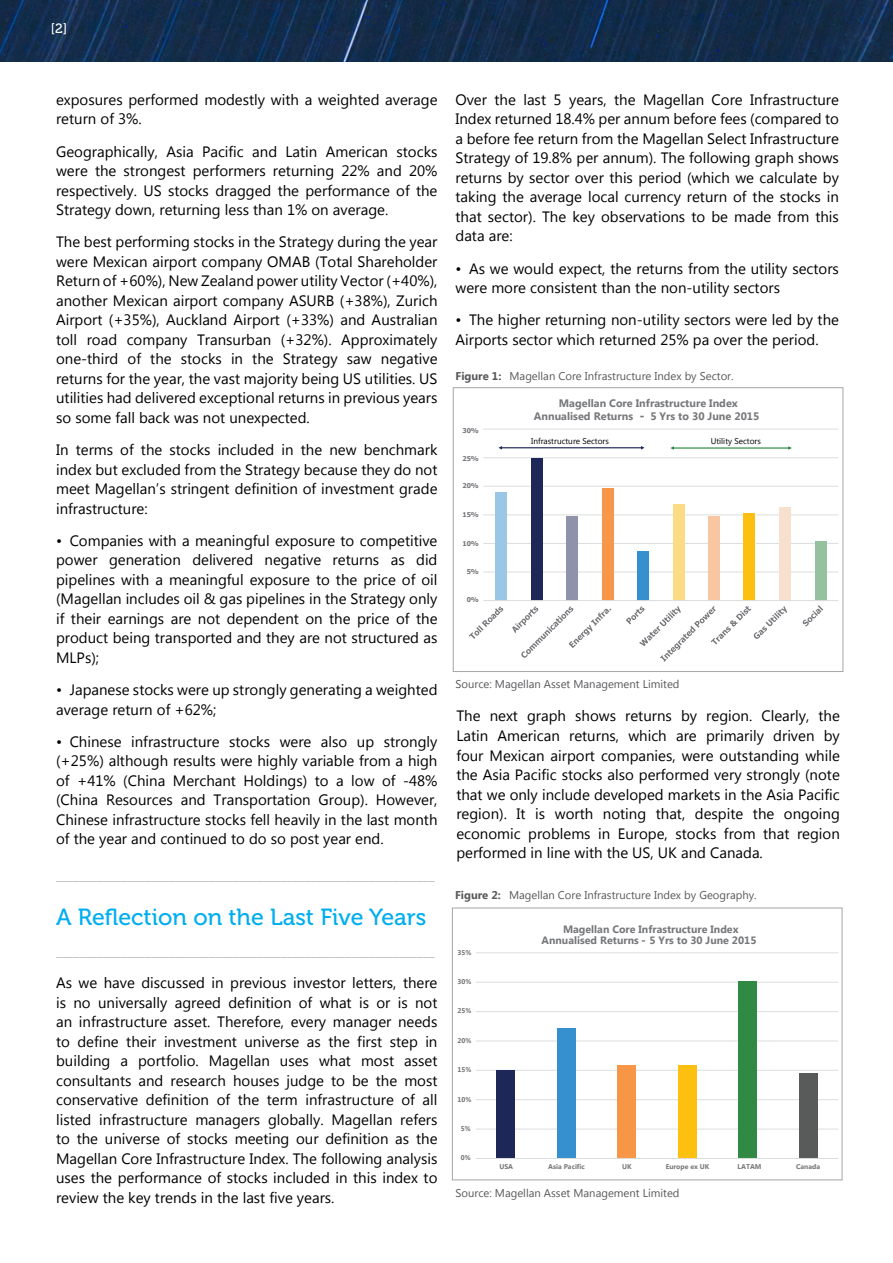
<style>
.page{position:relative;width:893px;height:1263px;background:#fff}
.page>*{position:absolute;margin:0;border:0;box-sizing:border-box;transform-origin:0 0}
.t1{font:23.25px "Museo 500";color:#00aeef}
.Body_Copy{font:15px/19.5px "Microsoft New Tai Lue";color:#000;text-align:justify}
.t2{font:14.25px "Microsoft New Tai Lue";color:#bcbec0}
.t3{font:13.5px "Museo 500";color:#fff}
.t4{font:11.25px "Microsoft New Tai Lue";color:#58595b}
.t5{font:700 10.8px/13px "Microsoft New Tai Lue";color:#77787b;text-align:center}
.t6{font:700 10.65px/11.6px "Microsoft New Tai Lue";color:#77787b;text-align:center}
.t7{font:8.25px "Microsoft New Tai Lue";color:#000}
.t8{font:700 6.9px "Microsoft New Tai Lue";color:#77787b}
.t9{font:700 6.6px "Tahoma";color:#77787b}
.s1{font-weight:700}
.s2{font-family:"Tahoma"}
.s3{font-family:"Tahoma";font-size:9.6px}
</style>
<div class="page">
<img style="left:0;top:0;width:846px;height:62px">
<img style="left:846px;top:0;width:47px;height:62px">
<hr style="left:476px;top:1129px;width:362px;height:1px;background:#dcddde">
<hr style="left:476px;top:1099px;width:362px;height:1px;background:#dcddde">
<hr style="left:476px;top:1070px;width:362px;height:1px;background:#dcddde">
<hr style="left:476px;top:1041px;width:362px;height:1px;background:#dcddde">
<hr style="left:476px;top:1011px;width:362px;height:1px;background:#dcddde">
<hr style="left:476px;top:982px;width:362px;height:1px;background:#dcddde">
<hr style="left:476px;top:952px;width:362px;height:1px;background:#dcddde">
<div style="left:496px;top:1070px;width:19px;height:88px;background:#1d2758"></div>
<div style="left:557px;top:1028px;width:19px;height:130px;background:#368fce"></div>
<div style="left:617px;top:1065px;width:19px;height:93px;background:#f89647"></div>
<div style="left:678px;top:1064px;width:19px;height:94px;background:#fec010"></div>
<div style="left:738px;top:980px;width:19px;height:178px;background:#308a43"></div>
<div style="left:798px;top:1073px;width:19px;height:85px;background:#595a5a"></div>
<hr style="left:476px;top:1158px;width:362px;height:1px;background:#dcddde">
<hr style="left:483px;top:572px;width:355px;height:1px;background:#dcddde">
<hr style="left:483px;top:543px;width:355px;height:1px;background:#dcddde">
<hr style="left:483px;top:515px;width:355px;height:1px;background:#dcddde">
<hr style="left:483px;top:486px;width:355px;height:1px;background:#dcddde">
<hr style="left:483px;top:457px;width:355px;height:1px;background:#dcddde">
<hr style="left:483px;top:429px;width:355px;height:1px;background:#dcddde">
<div style="left:779px;top:507px;width:12px;height:94px;background:#f8e0ce"></div>
<div style="left:495px;top:492px;width:12px;height:108px;background:#9ac7e6"></div>
<div style="left:531px;top:458px;width:11px;height:142px;background:#1d2758"></div>
<div style="left:566px;top:516px;width:12px;height:84px;background:#8e93ab"></div>
<div style="left:602px;top:488px;width:11px;height:112px;background:#f89649"></div>
<div style="left:637px;top:551px;width:11px;height:49px;background:#368fce"></div>
<div style="left:673px;top:504px;width:11px;height:96px;background:#fbdc85"></div>
<div style="left:708px;top:516px;width:12px;height:84px;background:#f8c7a1"></div>
<div style="left:744px;top:513px;width:11px;height:87px;background:#fec010"></div>
<div style="left:815px;top:541px;width:11px;height:59px;background:#94c19e"></div>
<hr style="left:483px;top:600px;width:355px;height:1px;background:#dcddde">
<svg style="left:469px;top:606px;width:34px;height:33px"></svg>
<svg style="left:512px;top:606px;width:99px;height:52px"></svg>
<svg style="left:626px;top:606px;width:161px;height:56px"></svg>
<svg style="left:803px;top:605px;width:20px;height:21px"></svg>
<svg style="left:498px;top:446px;width:147px;height:4px"></svg>
<svg style="left:670px;top:446px;width:122px;height:4px"></svg>
<div style="left:453px;top:387px;width:390px;height:285px;border:1px solid #a4a5a5"></div>
<div style="left:452px;top:908px;width:390px;height:272px;border:1px solid #a4a5a5"></div>
<p class="t3" style="left:51px;top:21px;width:18px">[2]</p>
<p class="Body_Copy" style="left:56px;top:91px;width:383px">exposures performed modestly with a weighted average return of 3%.</p>
<p class="Body_Copy" style="left:56px;top:143px;width:383px">Geographically, Asia Pacific and Latin American stocks were the strongest performers returning 22% and 20% respectively. US stocks dragged the performance of the Strategy down, returning less than 1% on average.</p>
<p class="Body_Copy" style="left:56px;top:233px;width:383px">The best performing stocks in the Strategy during the year were Mexican airport company OMAB (Total Shareholder Return of +60%), New Zealand power utility Vector (+40%), another Mexican airport company ASURB (+38%), Zurich Airport (+35%), Auckland Airport (+33%) and Australian toll road company Transurban (+32%). Approximately one-third of the stocks in the Strategy saw negative returns for the year, the vast majority being US utilities. US utilities had delivered exceptional returns in previous years so some fall back was not unexpected.</p>
<p class="Body_Copy" style="left:56px;top:441px;width:383px">In terms of the stocks included in the new benchmark index but excluded from the Strategy because they do not meet Magellan’s stringent definition of investment grade infrastructure:</p>
<p class="Body_Copy" style="left:56px;top:532px;width:383px">• Companies with a meaningful exposure to competitive power generation delivered negative returns as did pipelines with a meaningful exposure to the price of oil (Magellan includes oil &amp; gas pipelines in the Strategy only if their earnings are not dependent on the price of the product being transported and they are not structured as MLPs);</p>
<p class="Body_Copy" style="left:56px;top:681px;width:383px">• Japanese stocks were up strongly generating a weighted average return of +62%;</p>
<p class="Body_Copy" style="left:56px;top:733px;width:383px">• Chinese infrastructure stocks were also up strongly (+25%) although results were highly variable from a high of +41% (China Merchant Holdings) to a low of -48% (China Resources and Transportation Group). However, Chinese infrastructure stocks fell heavily in the last month of the year and continued to do so post year end.</p>
<p class="t2" style="left:56px;top:866px;width:380px">________________________________________________________________</p>
<p class="t1" style="left:56px;top:904px;width:372px">A Reflection on the Last Five Years</p>
<p class="t2" style="left:56px;top:943px;width:380px">________________________________________________________________</p>
<p class="Body_Copy" style="left:56px;top:974px;width:383px">As we have discussed in previous investor letters, there is no universally agreed definition of what is or is not an infrastructure asset. Therefore, every manager needs to define their investment universe as the first step in building a portfolio. Magellan uses what most asset consultants and research houses judge to be the most conservative definition of the term infrastructure of all listed infrastructure managers globally. Magellan refers to the universe of stocks meeting our definition as the Magellan Core Infrastructure Index. The following analysis uses the performance of stocks included in this index to review the key trends in the last five years.</p>
<p class="Body_Copy" style="left:455px;top:91px;width:385px">Over the last 5 years, the Magellan Core Infrastructure Index returned 18.4% per annum before fees (compared to a before fee return from the Magellan Select Infrastructure Strategy of 19.8% per annum). The following graph shows returns by sector over this period (which we calculate by taking the average local currency return of the stocks in that sector). The key observations to be made from this data are:</p>
<p class="Body_Copy" style="left:455px;top:260px;width:385px">• As we would expect, the returns from the utility sectors were more consistent than the non-utility sectors</p>
<p class="Body_Copy" style="left:455px;top:311px;width:385px">• The higher returning non-utility sectors were led by the<br>Airports sector which returned 25% pa over the period.</p>
<p class="t4" style="left:455px;top:370px;width:280px"><span class="s1">Figure 1:</span> Magellan Core Infrastructure Index by Sector.</p>
<p class="t9" style="left:462px;top:425px;width:18px">30%</p>
<p class="t9" style="left:462px;top:454px;width:18px">25%</p>
<p class="t9" style="left:462px;top:481px;width:18px">20%</p>
<p class="t9" style="left:462px;top:510px;width:18px">15%</p>
<p class="t9" style="left:462px;top:539px;width:18px">10%</p>
<p class="t9" style="left:467px;top:567px;width:14px">5%</p>
<p class="t9" style="left:467px;top:595px;width:14px">0%</p>
<p class="t5" style="left:534px;top:398px;width:227px">Magellan Core Infrastructure Index<br>Annualised Returns <span class="s2">-</span> 5 Yrs to 30 June 2015</p>
<p class="t7" style="left:531px;top:436px;width:79px">Infrastructure Sectors</p>
<p class="t7" style="left:711px;top:437px;width:52px">Utility Sectors</p>
<p class="t4" style="left:455px;top:677px;width:226px">Source: Magellan Asset Management Limited</p>
<p class="Body_Copy" style="left:456px;top:708px;width:385px">The next graph shows returns by region. Clearly, the Latin American returns, which are primarily driven by four Mexican airport companies, were outstanding while the Asia Pacific stocks also performed very strongly (note that we only include developed markets in the Asia Pacific region). It is worth noting that, despite the ongoing economic problems in Europe, stocks from that region performed in line with the US, UK and Canada.</p>
<p class="t4" style="left:455px;top:889px;width:303px"><span class="s1">Figure 2:</span> Magellan Core Infrastructure Index by Geography.</p>
<p class="t8" style="left:458px;top:948px;width:15px">35%</p>
<p class="t8" style="left:458px;top:978px;width:15px">30%</p>
<p class="t8" style="left:458px;top:1007px;width:15px">25%</p>
<p class="t8" style="left:458px;top:1036px;width:15px">20%</p>
<p class="t8" style="left:458px;top:1066px;width:15px">15%</p>
<p class="t8" style="left:458px;top:1095px;width:15px">10%</p>
<p class="t8" style="left:461px;top:1124px;width:11px">5%</p>
<p class="t8" style="left:461px;top:1154px;width:11px">0%</p>
<p class="t6" style="left:542px;top:924px;width:216px">Magellan Core Infrastructure Index<br>Annualised Returns <span class="s3">-</span> 5 Yrs to 30 June 2015</p>
<p class="t8" style="left:499px;top:1163px;width:15px">USA</p>
<p class="t8" style="left:548px;top:1163px;width:38px">Asia Pacific</p>
<p class="t8" style="left:622px;top:1163px;width:11px">UK</p>
<p class="t8" style="left:666px;top:1163px;width:45px">Europe ex UK</p>
<p class="t8" style="left:738px;top:1163px;width:25px">LATAM</p>
<p class="t8" style="left:796px;top:1163px;width:25px">Canada</p>
<p class="t4" style="left:455px;top:1186px;width:226px">Source: Magellan Asset Management Limited</p>
</div>
